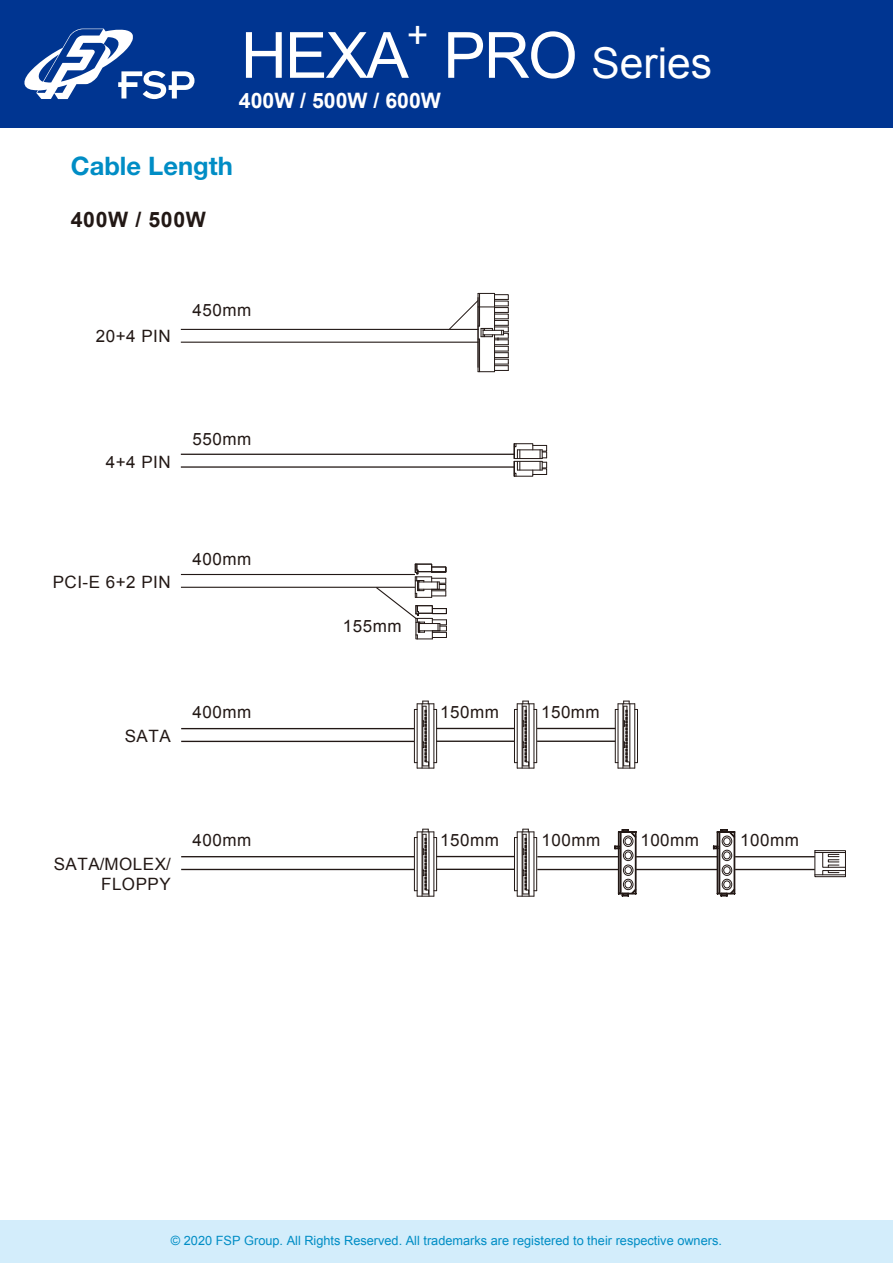
<style>
.page{position:relative;width:893px;height:1263px;background:#fff}
.page>*{position:absolute;margin:0;border:0;box-sizing:border-box;transform-origin:0 0}
.t1{font:63.75px "Arial";color:#fff}
.t2{font:42.45px "Arial";color:#fff}
.t3{font:37.2px "Arial";color:#fff}
.t4{font:700 25.5px "Helvetica Neue LT Pro";color:#008dc5}
.t5{font:700 21.3px "Arial";color:#fff}
.t6{font:700 21.3px "Arial";letter-spacing:.03em;color:#221815}
.t7{font:16.95px/20.4px "Arial";letter-spacing:.03em;color:#221815;text-align:right}
.t8{font:12.75px "Arial";color:#008dc5}
.s1{font-size:63.75px}
</style>
<div class="page">
<hr style="left:181px;top:454px;width:334px;height:1px;background:#221815">
<hr style="left:181px;top:466px;width:334px;height:2px;background:#221815">
<svg style="left:513px;top:443px;width:34px;height:34px"></svg>
<hr style="left:181px;top:574px;width:234px;height:1px;background:#221815">
<hr style="left:181px;top:587px;width:234px;height:1px;background:#221815">
<svg style="left:375px;top:563px;width:72px;height:77px"></svg>
<hr style="left:537px;top:856px;width:81px;height:1px;background:#221815">
<hr style="left:537px;top:869px;width:81px;height:1px;background:#221815">
<svg style="left:614px;top:829px;width:23px;height:68px"></svg>
<div style="left:623px;top:836px;width:10px;height:11px;border:1px solid #221815;border-radius:50%"></div>
<div style="left:625px;top:837px;width:7px;height:8px;border:1px solid #221815;border-radius:50%"></div>
<div style="left:623px;top:850px;width:10px;height:11px;border:1px solid #221815;border-radius:50%"></div>
<div style="left:625px;top:851px;width:7px;height:8px;border:1px solid #221815;border-radius:50%"></div>
<div style="left:623px;top:865px;width:10px;height:11px;border:1px solid #221815;border-radius:50%"></div>
<div style="left:625px;top:866px;width:7px;height:8px;border:1px solid #221815;border-radius:50%"></div>
<div style="left:623px;top:879px;width:10px;height:11px;border:1px solid #221815;border-radius:50%"></div>
<div style="left:625px;top:880px;width:7px;height:8px;border:1px solid #221815;border-radius:50%"></div>
<hr style="left:636px;top:856px;width:81px;height:1px;background:#221815">
<hr style="left:636px;top:869px;width:81px;height:1px;background:#221815">
<svg style="left:712px;top:829px;width:24px;height:68px"></svg>
<div style="left:722px;top:836px;width:10px;height:11px;border:1px solid #221815;border-radius:50%"></div>
<div style="left:723px;top:837px;width:7px;height:8px;border:1px solid #221815;border-radius:50%"></div>
<div style="left:722px;top:850px;width:10px;height:11px;border:1px solid #221815;border-radius:50%"></div>
<div style="left:723px;top:851px;width:7px;height:8px;border:1px solid #221815;border-radius:50%"></div>
<div style="left:722px;top:865px;width:10px;height:11px;border:1px solid #221815;border-radius:50%"></div>
<div style="left:723px;top:866px;width:7px;height:8px;border:1px solid #221815;border-radius:50%"></div>
<div style="left:722px;top:879px;width:10px;height:11px;border:1px solid #221815;border-radius:50%"></div>
<div style="left:723px;top:880px;width:7px;height:8px;border:1px solid #221815;border-radius:50%"></div>
<hr style="left:181px;top:728px;width:233px;height:1px;background:#221815">
<hr style="left:181px;top:741px;width:233px;height:1px;background:#221815">
<svg style="left:414px;top:701px;width:23px;height:68px"></svg>
<hr style="left:436px;top:728px;width:79px;height:1px;background:#221815">
<hr style="left:436px;top:740px;width:79px;height:2px;background:#221815">
<svg style="left:514px;top:701px;width:23px;height:68px"></svg>
<hr style="left:537px;top:728px;width:78px;height:1px;background:#221815">
<hr style="left:537px;top:740px;width:78px;height:2px;background:#221815">
<hr style="left:637px;top:709px;width:1px;height:54px;background:#221815">
<svg style="left:615px;top:701px;width:22px;height:68px"></svg>
<hr style="left:181px;top:329px;width:298px;height:1px;background:#221815">
<hr style="left:181px;top:342px;width:298px;height:1px;background:#221815">
<svg style="left:449px;top:293px;width:60px;height:79px"></svg>
<hr style="left:735px;top:856px;width:80px;height:1px;background:#221815">
<hr style="left:735px;top:869px;width:80px;height:1px;background:#221815">
<div style="left:814px;top:850px;width:32px;height:27px;border:1px solid #221815"></div>
<hr style="left:815px;top:852px;width:30px;height:1px;background:#221815">
<hr style="left:815px;top:874px;width:30px;height:1px;background:#221815">
<svg style="left:822px;top:852px;width:24px;height:23px"></svg>
<hr style="left:181px;top:856px;width:233px;height:1px;background:#221815">
<hr style="left:181px;top:869px;width:233px;height:1px;background:#221815">
<svg style="left:414px;top:829px;width:23px;height:68px"></svg>
<hr style="left:436px;top:856px;width:79px;height:1px;background:#221815">
<hr style="left:436px;top:869px;width:79px;height:1px;background:#221815">
<svg style="left:514px;top:829px;width:23px;height:68px"></svg>
<div style="left:0;top:0;width:893px;height:128px;background:#003591"></div>
<div style="left:0;top:1220px;width:893px;height:43px;background:#d3edfb"></div>
<svg style="left:24px;top:28px;width:170px;height:71px"></svg>
<h1 class="t1" style="left:241px;top:14px;width:169px">HEXA</h1>
<h3 class="t3" style="left:407px;top:11px;width:23px">+</h3>
<h2 class="t2" style="left:443px;top:35px;width:270px"><span class="s1">PRO</span> Series</h2>
<p class="t5" style="left:239px;top:87px;width:204px">400W / 500W / 600W</p>
<h3 class="t4" style="left:71px;top:150px;width:164px">Cable Length</h3>
<p class="t6" style="left:71px;top:206px;width:137px">400W / 500W</p>
<p class="t7" style="left:96px;top:326px;width:76px">20+4 PIN</p>
<p class="t7" style="left:192px;top:300px;width:60px">450mm</p>
<p class="t7" style="left:106px;top:452px;width:66px">4+4 PIN</p>
<p class="t7" style="left:192px;top:429px;width:60px">550mm</p>
<p class="t7" style="left:53px;top:572px;width:120px">PCI-E 6+2 PIN</p>
<p class="t7" style="left:192px;top:549px;width:60px">400mm</p>
<p class="t7" style="left:343px;top:616px;width:60px">155mm</p>
<p class="t7" style="left:125px;top:726px;width:47px">SATA</p>
<p class="t7" style="left:192px;top:702px;width:60px">400mm</p>
<p class="t7" style="left:440px;top:702px;width:60px">150mm</p>
<p class="t7" style="left:541px;top:702px;width:60px">150mm</p>
<p class="t7" style="left:54px;top:854px;width:118px">SATA/MOLEX/<br>FLOPPY</p>
<p class="t7" style="left:192px;top:830px;width:60px">400mm</p>
<p class="t7" style="left:440px;top:830px;width:60px">150mm</p>
<p class="t7" style="left:740px;top:830px;width:60px">100mm</p>
<p class="t7" style="left:542px;top:830px;width:60px">100mm</p>
<p class="t7" style="left:640px;top:830px;width:60px">100mm</p>
<p class="t8" style="left:171px;top:1232px;width:553px">© 2020 FSP Group. All Rights Reserved. All trademarks are registered to their respective owners.</p>
</div>
